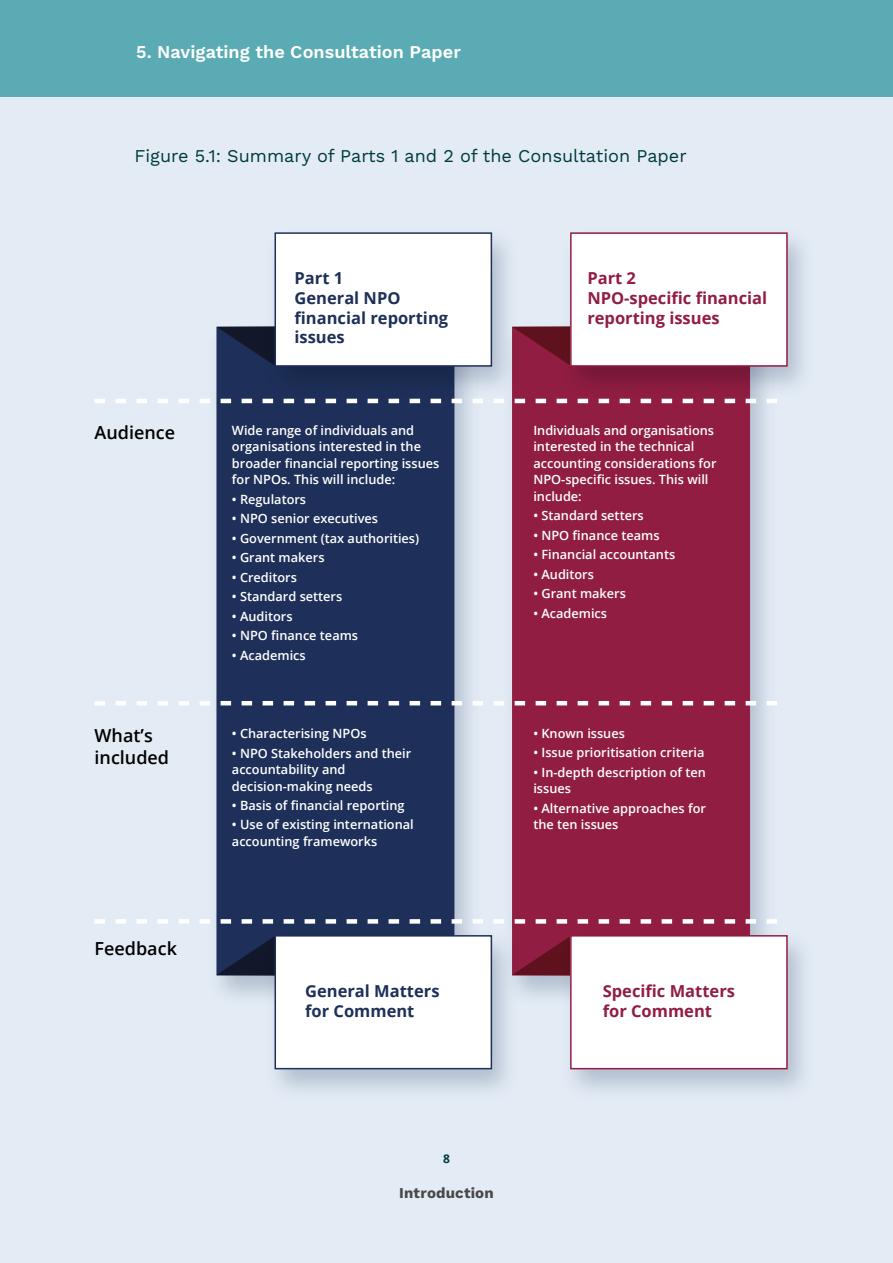
<style>
.page{position:relative;width:893px;height:1263px;background:#e3ecf5}
.page>*{position:absolute;margin:0;border:0;box-sizing:border-box;transform-origin:0 0}
.t1{font:18px "Work Sans";color:#003a3f}
.t2{font:600 18px "Work Sans";color:#fff}
.t3{font:600 18px/22.5px "Open Sans";color:#000}
.t4{font:700 16.5px/19.8px "Open Sans";color:#911d42}
.t5{font:700 16.5px/19.8px "Open Sans";color:#1e3059}
.t6{font:700 15px "Work Sans";letter-spacing:.01em;color:#494849}
.t7{font:600 12.75px/16.5px "Open Sans";color:#fff}
.t8{font:700 12px "Open Sans";color:#003a3f}
</style>
<div class="page">
<img style="left:495px;top:405px;width:282px;height:592px">
<div style="left:512px;top:366px;width:238px;height:570px;background:#911d42"></div>
<img style="left:200px;top:405px;width:283px;height:592px">
<div style="left:216px;top:366px;width:238px;height:570px;background:#1e3059"></div>
<svg style="left:216px;top:326px;width:41px;height:40px;background:#1e2c4c"></svg>
<img style="left:257px;top:232px;width:269px;height:173px">
<div style="left:275px;top:233px;width:216px;height:133px;background:#fff"></div>
<div style="left:274px;top:232px;width:218px;height:135px;border:2px solid #1e3059"></div>
<svg style="left:512px;top:326px;width:41px;height:40px;background:#801b37"></svg>
<img style="left:553px;top:239px;width:251px;height:166px">
<div style="left:571px;top:233px;width:216px;height:133px;background:#fff"></div>
<div style="left:570px;top:232px;width:218px;height:135px;border:2px solid #911d42"></div>
<svg style="left:216px;top:936px;width:41px;height:39px;background:#1c294a"></svg>
<img style="left:257px;top:924px;width:269px;height:166px">
<div style="left:275px;top:936px;width:216px;height:133px;background:#fff"></div>
<div style="left:274px;top:935px;width:218px;height:134px;border:2px solid #1e3059"></div>
<svg style="left:512px;top:936px;width:41px;height:39px;background:#7f1835"></svg>
<img style="left:553px;top:924px;width:251px;height:166px">
<div style="left:571px;top:936px;width:216px;height:133px;background:#fff"></div>
<div style="left:570px;top:935px;width:218px;height:134px;border:2px solid #911d42"></div>
<svg style="left:95px;top:701px;width:682px;height:4px;background:#bfb0bf"></svg>
<svg style="left:95px;top:399px;width:692px;height:4px;background:#c0b1bf"></svg>
<svg style="left:95px;top:919px;width:682px;height:5px;background:#b9a8b8"></svg>
<div style="left:0;top:0;width:893px;height:97px;background:#5aabb3"></div>
<h1 class="t2" style="left:136px;top:41px;width:326px">5. Navigating the Consultation Paper</h1>
<h1 class="t1" style="left:134px;top:145px;width:554px">Figure 5.1: Summary of Parts 1 and 2 of the Consultation Paper</h1>
<h1 class="t3" style="left:95px;top:420px;width:82px">Audience</h1>
<h1 class="t3" style="left:95px;top:724px;width:76px">What’s included</h1>
<h1 class="t3" style="left:95px;top:937px;width:84px">Feedback</h1>
<p class="t5" style="left:295px;top:268px;width:155px">Part 1<br>General NPO financial reporting issues</p>
<p class="t7" style="left:232px;top:421px;width:209px">Wide range of individuals and organisations interested in the broader financial reporting issues for NPOs. This will include:</p>
<p class="t7" style="left:232px;top:490px;width:76px">• Regulators</p>
<p class="t7" style="left:232px;top:510px;width:148px">• NPO senior executives</p>
<p class="t7" style="left:232px;top:529px;width:189px">• Government (tax authorities)</p>
<p class="t7" style="left:232px;top:549px;width:94px">• Grant makers</p>
<p class="t7" style="left:232px;top:568px;width:67px">• Creditors</p>
<p class="t7" style="left:232px;top:588px;width:112px">• Standard setters</p>
<p class="t7" style="left:232px;top:607px;width:62px">• Auditors</p>
<p class="t7" style="left:232px;top:627px;width:128px">• NPO finance teams</p>
<p class="t7" style="left:232px;top:646px;width:75px">• Academics</p>
<p class="t7" style="left:232px;top:725px;width:136px">• Characterising NPOs</p>
<p class="t7" style="left:232px;top:744px;width:181px">• NPO Stakeholders and their accountability and decision-making needs</p>
<p class="t7" style="left:232px;top:797px;width:174px">• Basis of financial reporting</p>
<p class="t7" style="left:232px;top:816px;width:183px">• Use of existing international accounting frameworks</p>
<p class="t4" style="left:587px;top:268px;width:181px">Part 2<br>NPO-specific financial reporting issues</p>
<p class="t7" style="left:533px;top:421px;width:185px">Individuals and organisations interested in the technical accounting considerations for<br>NPO-specific issues. This will include:</p>
<p class="t7" style="left:533px;top:507px;width:112px">• Standard setters</p>
<p class="t7" style="left:533px;top:526px;width:128px">• NPO finance teams</p>
<p class="t7" style="left:533px;top:546px;width:143px">• Financial accountants</p>
<p class="t7" style="left:533px;top:565px;width:62px">• Auditors</p>
<p class="t7" style="left:533px;top:585px;width:94px">• Grant makers</p>
<p class="t7" style="left:533px;top:604px;width:75px">• Academics</p>
<p class="t7" style="left:533px;top:725px;width:93px">• Known issues</p>
<p class="t7" style="left:533px;top:744px;width:173px">• Issue prioritisation criteria</p>
<p class="t7" style="left:533px;top:764px;width:174px">• In-depth description of ten issues</p>
<p class="t7" style="left:533px;top:800px;width:174px">• Alternative approaches for the ten issues</p>
<p class="t5" style="left:305px;top:981px;width:136px">General Matters for Comment</p>
<p class="t4" style="left:603px;top:981px;width:134px">Specific Matters for Comment</p>
<p class="t8" style="left:443px;top:1150px;width:8px">8</p>
<p class="t6" style="left:399px;top:1184px;width:96px">Introduction</p>
</div>
